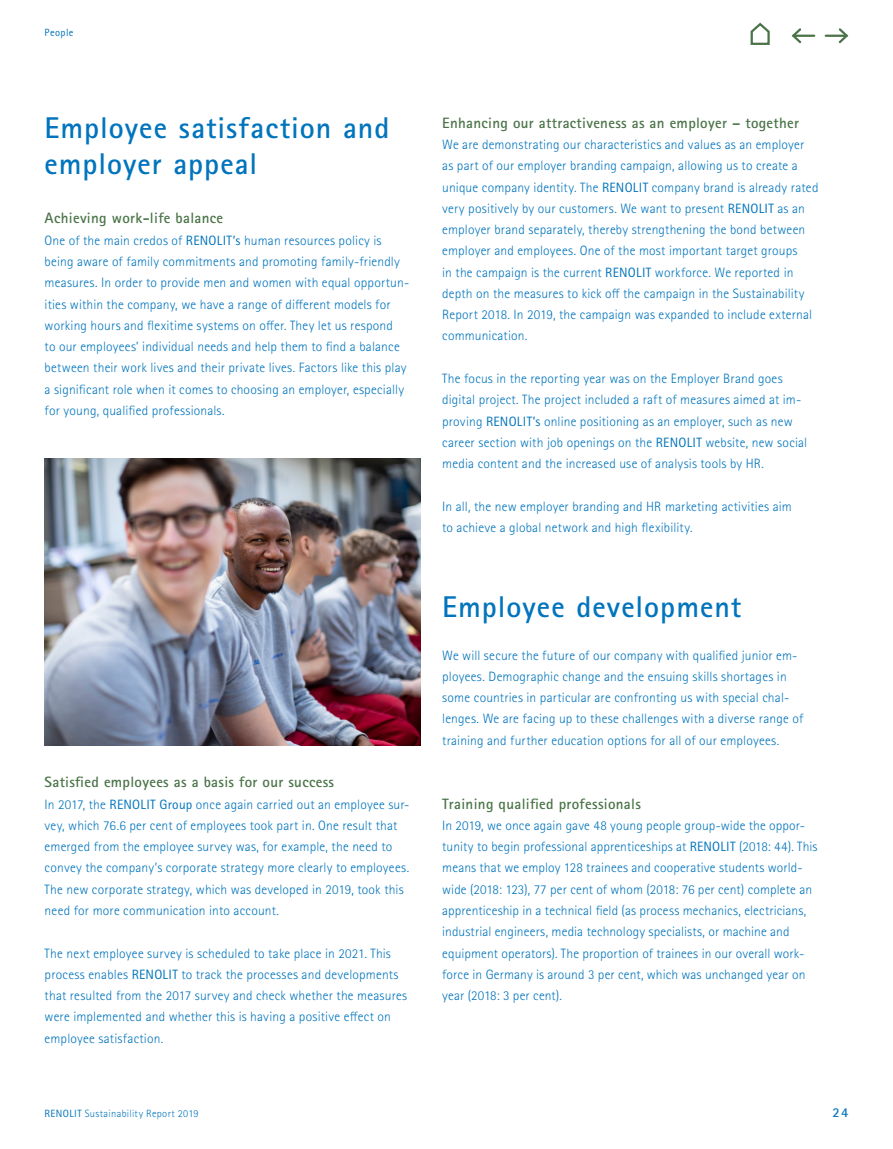
<style>
.page{position:relative;width:893px;height:1149px;background:#fff}
.page>*{position:absolute;margin:0;border:0;box-sizing:border-box;transform-origin:0 0}
.t1{font:700 30px/36px "Rotis Sans Serif Std";letter-spacing:.035em;color:#0074bc}
.t2{font:700 15px "Rotis Sans Serif Std";letter-spacing:.02em;color:#4a7448}
.t3{font:300 13.5px/21.3px "Rotis Sans Serif Std";letter-spacing:.015em;color:#0074bc}
.t4{font:700 13.5px "Rotis Sans Serif Std";color:#0074bc}
.t5{font:300 10.5px "Rotis Sans Serif Std";letter-spacing:.03em;color:#0074bc}
.t6{font:10.5px "Rotis Sans Serif Std";letter-spacing:.035em;color:#0074bc}
.s1{font-weight:400}
</style>
<div class="page">
<img style="left:45px;top:458px;width:376px;height:287px">
<svg style="left:750px;top:22px;width:20px;height:23px"></svg>
<svg style="left:824px;top:28px;width:25px;height:16px"></svg>
<svg style="left:791px;top:28px;width:25px;height:16px"></svg>
<p class="t6" style="left:45px;top:26px;width:30px">People</p>
<h1 class="t1" style="left:45px;top:110px;width:346px">Employee satisfaction and employer appeal</h1>
<p class="t2" style="left:45px;top:209px;width:180px">Achieving work-life balance</p>
<p class="t3" style="left:45px;top:230px;width:366px">One of the main credos of <span class="s1">RENOLIT’s</span> human resources policy is being aware of family commitments and promoting family-friendly measures. In order to provide men and women with equal opportun&shy;ities within the company, we have a range of different models for working hours and flexitime systems on offer. They let us respond<br>to our employees’ individual needs and help them to find a balance between their work lives and their private lives. Factors like this play a significant role when it comes to choosing an employer, especially for young, qualified professionals.</p>
<p class="t2" style="left:45px;top:772px;width:291px">Satisfied employees as a basis for our success</p>
<p class="t3" style="left:45px;top:793px;width:366px">In 2017, the <span class="s1">RENOLIT Group</span> once again carried out an employee sur&shy;vey, which 76.6 per cent of employees took part in. One result that emerged from the employee survey was, for example, the need to convey the company’s corporate strategy more clearly to employees.<br>The new corporate strategy, which was developed in 2019, took this need for more communication into account.</p>
<p class="t3" style="left:45px;top:942px;width:364px">The next employee survey is scheduled to take place in 2021. This process enables <span class="s1">RENOLIT</span> to track the processes and developments that resulted from the 2017 survey and check whether the measures were implemented and whether this is having a positive effect on employee satisfaction.</p>
<p class="t2" style="left:442px;top:113px;width:358px">Enhancing our attractiveness as an employer – together</p>
<p class="t3" style="left:442px;top:134px;width:378px">We are demonstrating our characteristics and values as an employer as part of our employer branding campaign, allowing us to create a unique company identity. The <span class="s1">RENOLIT</span> company brand is already rated very positively by our customers. We want to present <span class="s1">RENOLIT</span> as an employer brand separately, thereby strengthening the bond between employer and employees. One of the most important target groups<br>in the campaign is the current <span class="s1">RENOLIT</span> workforce. We reported in depth on the measures to kick off the campaign in the Sustainability Report 2018. In 2019, the campaign was expanded to include external communication.</p>
<p class="t3" style="left:442px;top:368px;width:366px">The focus in the reporting year was on the Employer Brand goes digital project. The project included a raft of measures aimed at im&shy;proving <span class="s1">RENOLIT’s</span> online positioning as an employer, such as new career section with job openings on the <span class="s1">RENOLIT</span> website, new social media content and the increased use of analysis tools by HR.</p>
<p class="t3" style="left:442px;top:495px;width:351px">In all, the new employer branding and HR marketing activities aim to achieve a global network and high flexibility.</p>
<h1 class="t1" style="left:442px;top:588px;width:301px">Employee development</h1>
<p class="t3" style="left:442px;top:644px;width:362px">We will secure the future of our company with qualified junior em&shy;ployees. Demographic change and the ensuing skills shortages in some countries in particular are confronting us with special chal&shy;lenges. We are facing up to these challenges with a diverse range of training and further education options for all of our employees.</p>
<p class="t2" style="left:442px;top:793px;width:200px">Training qualified professionals</p>
<p class="t3" style="left:442px;top:814px;width:377px">In 2019, we once again gave 48 young people group-wide the oppor&shy;tunity to begin professional apprenticeships at <span class="s1">RENOLIT</span> (2018: 44). This means that we employ 128 trainees and cooperative students world&shy;wide (2018: 123), 77 per cent of whom (2018: 76 per cent) complete an apprenticeship in a technical field (as process mechanics, electricians, industrial engineers, media technology specialists, or machine and equipment operators). The proportion of trainees in our overall work&shy;force in Germany is around 3 per cent, which was unchanged year on year (2018: 3 per cent).</p>
<p class="t5" style="left:45px;top:1106px;width:155px"><span class="s1">RENOLIT</span> Sustainability Report 2019</p>
<p class="t4" style="left:832px;top:1103px;width:17px">24</p>
</div>
